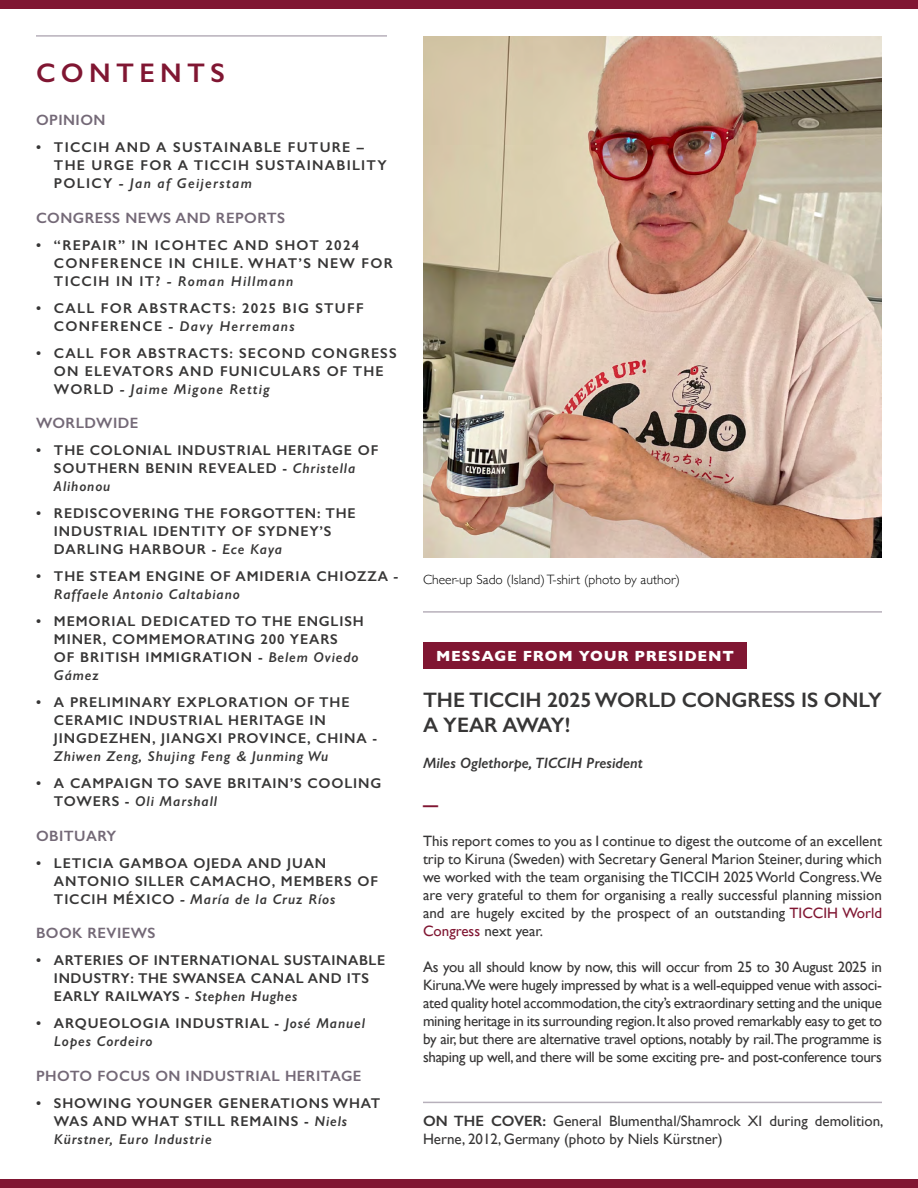
<style>
.page{position:relative;width:918px;height:1188px;background:#fff}
.page>*{position:absolute;margin:0;border:0;box-sizing:border-box;transform-origin:0 0}
.t1{font:600 27px "Gill Sans";letter-spacing:.2em;color:#801632}
.t2{font:600 21px/25.2px "Gill Sans";color:#373636}
.t3{font:15px/18px "Gill Sans";color:#373636;text-align:justify}
.t4{font:600 15px "Gill Sans";letter-spacing:.03em;color:#746977}
.t5{font:italic 600 15px "Gill Sans";color:#373636}
.t6{font:700 15px "Gill Sans";letter-spacing:.05em;color:#fff}
.t7{font:700 15px "Gill Sans";color:#801632}
.t8{font:600 14.25px/18px "Gill Sans";letter-spacing:.06em;color:#373636}
.t9{font:600 14.25px/18px "Gill Sans";letter-spacing:.09em;color:#373636}
.t10{font:600 14.25px/18px "Gill Sans";letter-spacing:.04em;color:#373636}
.t11{font:600 14.25px/18px "Gill Sans";letter-spacing:.08em;color:#373636}
.t12{font:italic 600 14.25px "Gill Sans";letter-spacing:.06em;color:#373636}
.t13{font:300 13.5px "Gill Sans";color:#000}
.s1{font-style:italic}
.s2{color:#801632}
.s3{font-weight:600}
</style>
<div class="page">
<hr style="left:423px;top:611px;width:459px;height:2px;background:#b7b0bb">
<div style="left:423px;top:643px;width:324px;height:26px;background:#801632"></div>
<img style="left:423px;top:36px;width:459px;height:522px">
<div style="left:0;top:0;width:918px;height:8px;background:#801632"></div>
<hr style="left:36px;top:35px;width:351px;height:2px;background:#b7b0bb">
<hr style="left:423px;top:1102px;width:459px;height:1px;background:#b7b0bb">
<div style="left:0;top:1180px;width:918px;height:8px;background:#801632"></div>
<h1 class="t1" style="left:36px;top:56px;width:190px">CONTENTS</h1>
<p class="t4" style="left:36px;top:111px;width:71px">OPINION</p>
<p class="t9" style="left:54px;top:138px;width:334px;text-indent:-18px">• TICCIH AND A SUSTAINABLE FUTURE –<br>THE URGE FOR A TICCIH SUSTAINABILITY<br>POLICY <span class="s1">- Jan af Geijerstam</span></p>
<p class="t4" style="left:36px;top:209px;width:251px">CONGRESS NEWS AND REPORTS</p>
<p class="t9" style="left:54px;top:236px;width:341px;text-indent:-18px">• “REPAIR” IN ICOHTEC AND SHOT 2024<br>CONFERENCE IN CHILE. WHAT’S NEW FOR<br>TICCIH IN IT? <span class="s1">- Roman Hillmann</span></p>
<p class="t9" style="left:54px;top:299px;width:311px;text-indent:-18px">• CALL FOR ABSTRACTS: 2025 BIG STUFF<br>CONFERENCE <span class="s1">- Davy Herremans</span></p>
<p class="t11" style="left:54px;top:344px;width:344px;text-indent:-18px">• CALL FOR ABSTRACTS: SECOND CONGRESS<br>ON ELEVATORS AND FUNICULARS OF THE<br>WORLD <span class="s1">- Jaime Migone Rettig</span></p>
<p class="t4" style="left:36px;top:414px;width:104px">WORLDWIDE</p>
<p class="t8" style="left:54px;top:441px;width:326px;text-indent:-18px">• THE COLONIAL INDUSTRIAL HERITAGE OF<br>SOUTHERN BENIN REVEALED - <span class="s1">Christella<br>Alihonou</span></p>
<p class="t8" style="left:54px;top:504px;width:303px;text-indent:-18px">• REDISCOVERING THE FORGOTTEN: THE<br>INDUSTRIAL IDENTITY OF SYDNEY’S<br>DARLING HARBOUR - <span class="s1">Ece Kaya</span></p>
<p class="t8" style="left:54px;top:567px;width:345px;text-indent:-18px">• THE STEAM ENGINE OF AMIDERIA CHIOZZA <span class="s1">-<br>Raffaele Antonio Caltabiano</span></p>
<p class="t8" style="left:54px;top:612px;width:311px;text-indent:-18px">• MEMORIAL DEDICATED TO THE ENGLISH<br>MINER, COMMEMORATING 200 YEARS<br>OF BRITISH IMMIGRATION - <span class="s1">Belem Oviedo<br>Gámez</span></p>
<p class="t8" style="left:54px;top:693px;width:325px;text-indent:-18px">• A PRELIMINARY EXPLORATION OF THE<br>CERAMIC INDUSTRIAL HERITAGE IN<br>JINGDEZHEN, JIANGXI PROVINCE, CHINA -</p>
<p class="t12" style="left:54px;top:748px;width:276px">Zhiwen Zeng, Shujing Feng &amp; Junming Wu</p>
<p class="t8" style="left:54px;top:774px;width:329px;text-indent:-18px">• A CAMPAIGN TO SAVE BRITAIN’S COOLING<br>TOWERS - <span class="s1">Oli Marshall</span></p>
<p class="t4" style="left:36px;top:827px;width:82px">OBITUARY</p>
<p class="t8" style="left:54px;top:854px;width:326px;text-indent:-18px">• LETICIA GAMBOA OJEDA AND JUAN<br>ANTONIO SILLER CAMACHO, MEMBERS OF<br>TICCIH MÉXICO <span class="s1">- María de la Cruz Ríos</span></p>
<p class="t4" style="left:36px;top:924px;width:121px">BOOK REVIEWS</p>
<p class="t10" style="left:54px;top:951px;width:333px;text-indent:-18px">• ARTERIES OF INTERNATIONAL SUSTAINABLE<br>INDUSTRY: THE SWANSEA CANAL AND ITS<br>EARLY RAILWAYS - <span class="s1">Stephen Hughes</span></p>
<p class="t8" style="left:54px;top:1014px;width:313px;text-indent:-18px">• ARQUEOLOGIA INDUSTRIAL - <span class="s1">José Manuel<br>Lopes Cordeiro</span></p>
<p class="t4" style="left:36px;top:1067px;width:327px">PHOTO FOCUS ON INDUSTRIAL HERITAGE</p>
<p class="t8" style="left:54px;top:1094px;width:328px;text-indent:-18px">• SHOWING YOUNGER GENERATIONS WHAT<br>WAS AND WHAT STILL REMAINS - <span class="s1">Niels<br>Kürstner, Euro Industrie</span></p>
<p class="t13" style="left:423px;top:569px;width:259px">Cheer-up Sado (Island) T-shirt (photo by author)</p>
<p class="t6" style="left:436px;top:644px;width:299px">MESSAGE FROM YOUR PRESIDENT</p>
<h2 class="t2" style="left:423px;top:687px;width:461px">THE TICCIH 2025 WORLD CONGRESS IS ONLY<br>A YEAR AWAY!</h2>
<p class="t5" style="left:423px;top:754px;width:221px">Miles Oglethorpe, TICCIH President</p>
<p class="t7" style="left:423px;top:793px;width:16px">—</p>
<p class="t3" style="left:423px;top:832px;width:461px">This report comes to you as I continue to digest the outcome of an excellent trip to Kiruna (Sweden) with Secretary General Marion Steiner, during which we worked with the team organising the TICCIH 2025 World Congress.We are very grateful to them for organising a really successful planning mission and are hugely excited by the prospect of an outstanding <span class="s2">TICCIH World Congress</span> next year.</p>
<p class="t3" style="left:423px;top:958px;width:461px">As you all should know by now, this will occur from 25 to 30 August 2025 in Kiruna.We were hugely impressed by what is a well-equipped venue with associ&shy;ated quality hotel accommodation, the city’s extraordinary setting and the unique mining heritage in its surrounding region. It also proved remarkably easy to get to by air, but there are alternative travel options, notably by rail.The programme is shaping up well, and there will be some exciting pre- and post-conference tours</p>
<p class="t3" style="left:423px;top:1112px;width:462px"><span class="s3">ON THE COVER:</span> General Blumenthal/Shamrock XI during demolition,<br>Herne, 2012, Germany (photo by Niels Kürstner)</p>
</div>
